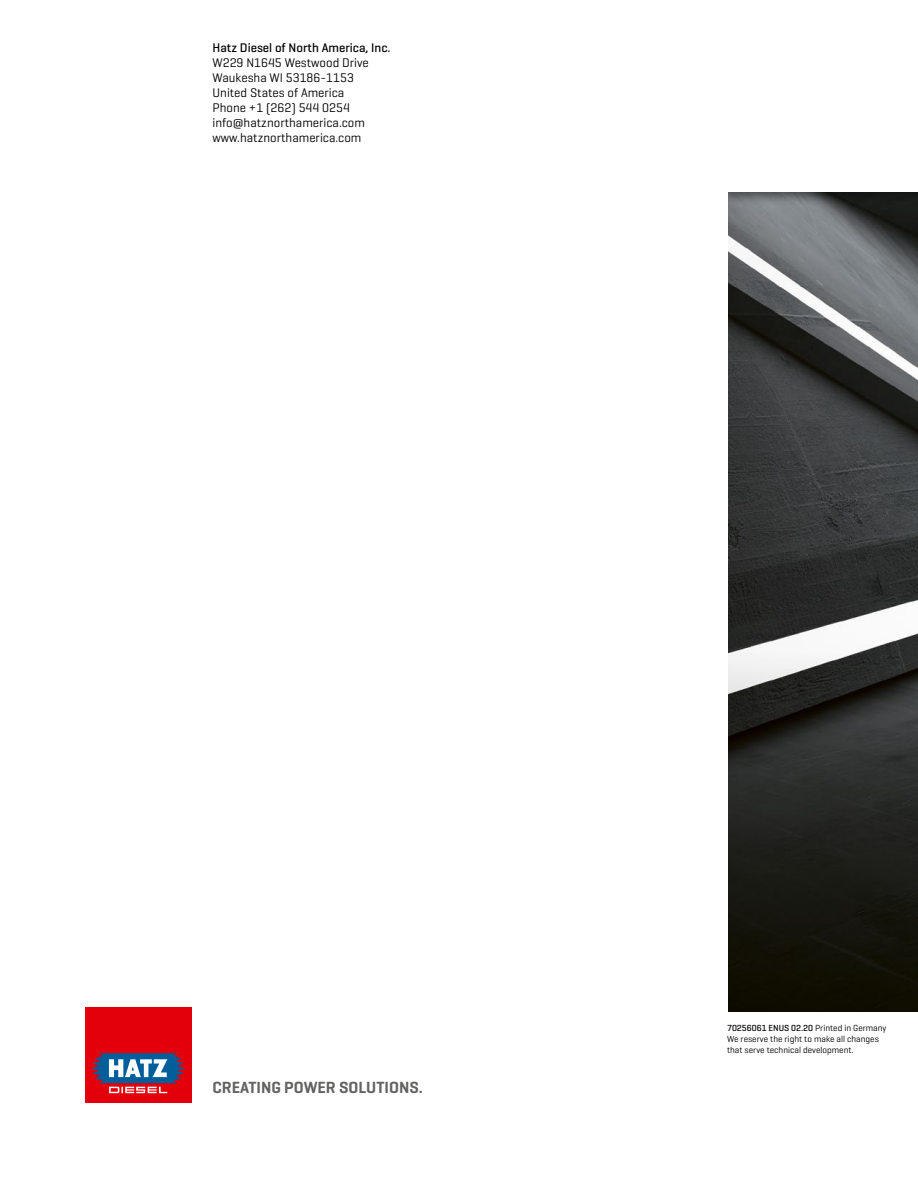
<style>
.page{position:relative;width:918px;height:1188px;background:#fff}
.page>*{position:absolute;margin:0;border:0;box-sizing:border-box;transform-origin:0 0}
.t1{font:600 16.5px "Geogrotesque";color:#626261}
.t2{font:12.75px/15px "Geogrotesque";color:#000}
.t3{font:500 12.75px "Geogrotesque";color:#000}
.t4{font:9px/10.8px "Geogrotesque";color:#000}
.s1{font-weight:500}
</style>
<div class="page">
<img style="left:728px;top:205px;width:190px;height:807px">
<div style="left:718px;top:0;width:200px;height:205px;background:#000;opacity:.5"></div>
<div style="left:727px;top:0;width:191px;height:191px;background:#fff"></div>
<div style="left:83px;top:1006px;width:110px;height:99px;background:linear-gradient(to bottom,#e3000b,#e3000b)"></div>
<div style="left:85px;top:1007px;width:106px;height:96px;background:#e3000b"></div>
<svg style="left:91px;top:1053px;width:94px;height:40px"></svg>
<div style="left:676px;top:0;width:51px;height:1012px;background:#fff"></div>
<p class="t3" style="left:213px;top:40px;width:180px">Hatz Diesel of North America, Inc.</p>
<p class="t2" style="left:213px;top:55px;width:158px">W229 N1645 Westwood Drive<br>Waukesha WI 53186-1153<br>United States of America<br>Phone +1 (262) 544 0254 info@hatznorthamerica.com www.hatznorthamerica.com</p>
<p class="t1" style="left:213px;top:1077px;width:212px">CREATING POWER SOLUTIONS.</p>
<p class="t4" style="left:727px;top:1022px;width:161px"><span class="s1">70256061 ENUS 02.20</span> Printed in Germany<br>We reserve the right to make all changes that serve technical development.</p>
</div>
